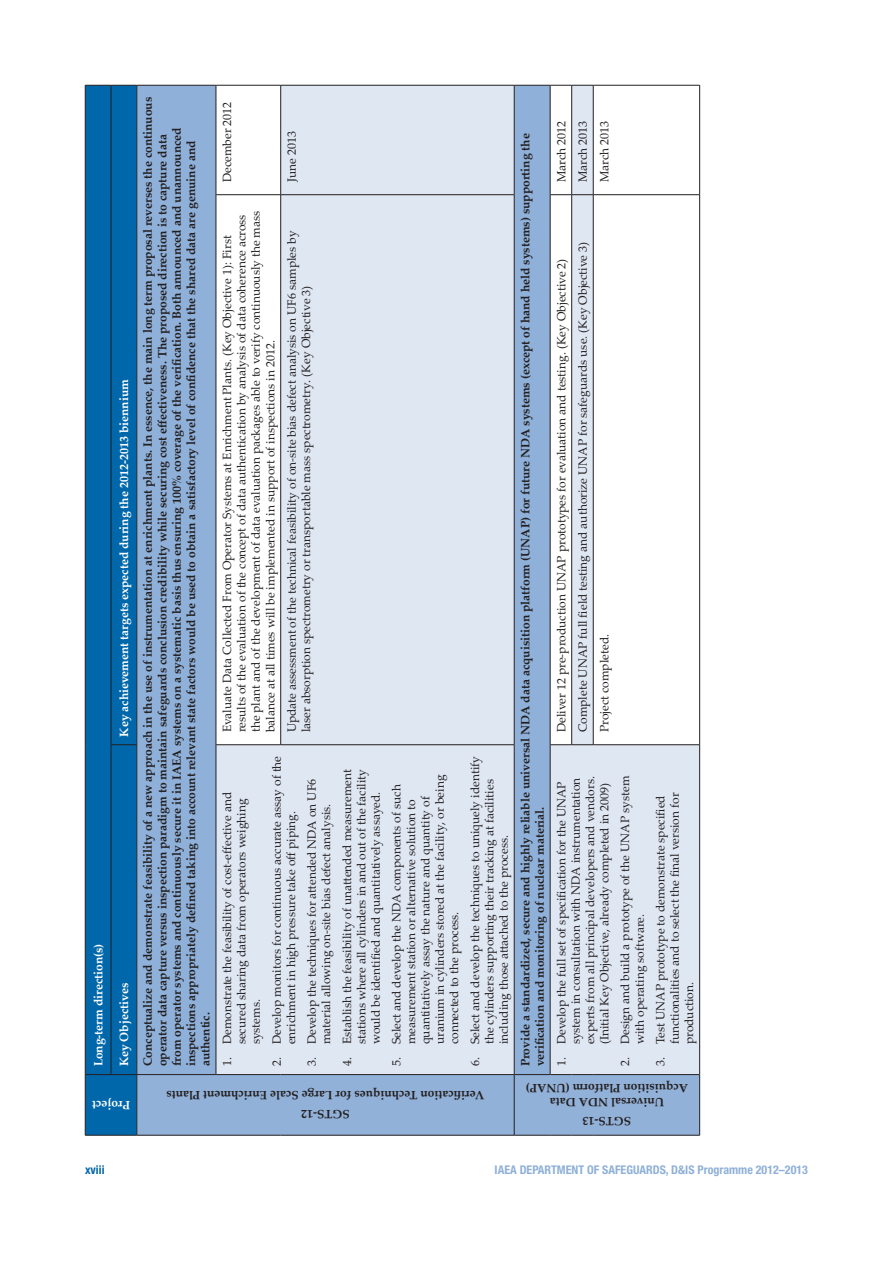
<style>
.page{position:relative;width:893px;height:1263px;background:#fff}
.page>*{position:absolute;margin:0;border:0;box-sizing:border-box;transform-origin:0 0}
.t1{font:12px/14.4px "Palatino Linotype";color:#231f20}
.t2{font:700 12px/14.4px "Palatino Linotype";color:#231f20;text-align:center}
.t3{font:700 12px/25.8px "Palatino Linotype";color:#fff}
.t4{font:700 condensed 12px "Helvetica Neue";color:#8fb0d8}
.t5{font:700 condensed 12px "Helvetica Neue";color:#0067aa}
</style>
<div class="page">
<div style="left:86px;top:86px;width:51px;height:988px;background:#0067aa"></div>
<div style="left:138px;top:86px;width:78px;height:988px;background:#8fb0d8"></div>
<svg style="left:217px;top:86px;width:482px;height:988px;fill:#dfe7f3"></svg>
<hr style="left:137px;top:85px;width:79px;height:1px;background:#231f20">
<hr style="left:216px;top:745px;width:1px;height:330px;background:#231f20">
<hr style="left:216px;top:195px;width:1px;height:550px;background:#231f20">
<hr style="left:216px;top:744px;width:64px;height:1px;background:#231f20">
<hr style="left:216px;top:85px;width:1px;height:110px;background:#231f20">
<hr style="left:216px;top:194px;width:64px;height:1px;background:#231f20">
<hr style="left:216px;top:85px;width:64px;height:1px;background:#231f20">
<hr style="left:280px;top:195px;width:1px;height:550px;background:#231f20">
<hr style="left:281px;top:744px;width:233px;height:1px;background:#231f20">
<hr style="left:280px;top:85px;width:1px;height:110px;background:#231f20">
<hr style="left:281px;top:194px;width:233px;height:1px;background:#231f20">
<hr style="left:281px;top:85px;width:233px;height:1px;background:#231f20">
<hr style="left:514px;top:745px;width:1px;height:329px;background:#231f20">
<hr style="left:514px;top:195px;width:1px;height:550px;background:#231f20">
<hr style="left:514px;top:85px;width:1px;height:110px;background:#231f20">
<hr style="left:514px;top:85px;width:36px;height:1px;background:#231f20">
<hr style="left:550px;top:745px;width:1px;height:330px;background:#231f20">
<hr style="left:550px;top:195px;width:1px;height:550px;background:#231f20">
<hr style="left:550px;top:85px;width:1px;height:110px;background:#231f20">
<hr style="left:571px;top:195px;width:1px;height:550px;background:#231f20">
<svg style="left:550px;top:744px;width:43px;height:1px"></svg>
<hr style="left:571px;top:85px;width:1px;height:110px;background:#231f20">
<svg style="left:550px;top:194px;width:43px;height:1px"></svg>
<svg style="left:550px;top:85px;width:43px;height:1px"></svg>
<hr style="left:593px;top:195px;width:1px;height:550px;background:#231f20">
<hr style="left:593px;top:744px;width:106px;height:1px;background:#231f20">
<hr style="left:593px;top:85px;width:1px;height:110px;background:#231f20">
<hr style="left:593px;top:194px;width:106px;height:1px;background:#231f20">
<hr style="left:593px;top:85px;width:106px;height:1px;background:#231f20">
<hr style="left:699px;top:745px;width:1px;height:329px;background:#231f20">
<hr style="left:699px;top:195px;width:1px;height:550px;background:#231f20">
<hr style="left:699px;top:85px;width:1px;height:110px;background:#231f20">
<hr style="left:85px;top:745px;width:1px;height:329px;background:#231f20">
<hr style="left:85px;top:195px;width:1px;height:550px;background:#231f20">
<hr style="left:85px;top:85px;width:1px;height:110px;background:#231f20">
<hr style="left:111px;top:745px;width:1px;height:330px;background:#231f20">
<svg style="left:85px;top:1074px;width:615px;height:62px;background:#82a5cc"></svg>
<hr style="left:111px;top:195px;width:1px;height:550px;background:#231f20">
<svg style="left:111px;top:744px;width:26px;height:1px"></svg>
<hr style="left:111px;top:85px;width:1px;height:110px;background:#231f20">
<svg style="left:85px;top:85px;width:52px;height:1px"></svg>
<hr style="left:137px;top:745px;width:1px;height:329px;background:#231f20">
<hr style="left:137px;top:195px;width:1px;height:550px;background:#231f20">
<hr style="left:137px;top:85px;width:1px;height:110px;background:#231f20">
<p class="t3" style="left:111px;top:737px;width:359px;rotate:-90deg">Key achievement targets expected during the 2012-2013 biennium</p>
<p class="t3" style="left:85px;top:1066px;width:124px;rotate:-90deg">Long-term direction(s)<br>Key Objectives</p>
<p class="t3" style="left:130px;top:1118px;width:39px;rotate:-180deg">Project</p>
<p class="t2" style="left:140px;top:1066px;width:971px;text-align:left;rotate:-90deg">Conceptualize and demonstrate feasibility of a new approach in the use of instrumentation at enrichment plants. In essence, the main long term proposal reverses the continuous operator data capture versus inspection paradigm to maintain safeguards conclusion credibility while securing cost effectiveness. The proposed direction is to capture data<br>from operator systems and continuously secure it in IAEA systems on a systematic basis thus ensuring 100% coverage of the verification. Both announced and unannounced inspections appropriately defined taking into account relevant state factors would be used to obtain a satisfactory level of confidence that the shared data are genuine and authentic.</p>
<p class="t1" style="left:219px;top:182px;width:82px;rotate:-90deg">December 2012</p>
<p class="t1" style="left:284px;top:182px;width:52px;rotate:-90deg">June 2013</p>
<p class="t1" style="left:219px;top:732px;width:523px;rotate:-90deg">Evaluate Data Collected From Operator Systems at Enrichment Plants. (Key Objective 1): First results of the evaluation of the concept of data authentication by analysis of data coherence across the plant and of the development of data evaluation packages able to verify continuously the mass balance at all times will be implemented in support of inspections in 2012.</p>
<p class="t1" style="left:284px;top:732px;width:503px;rotate:-90deg">Update assessment of the technical feasibility of on-site bias defect analysis on UF6 samples by laser absorption spectrometry or transportable mass spectrometry. (Key Objective 3)</p>
<p class="t1" style="left:219px;top:1044px;width:254px;text-indent:-22px;rotate:-90deg">1. Demonstrate the feasibility of cost-effective and secured sharing data from operators weighing systems.</p>
<p class="t1" style="left:269px;top:1044px;width:290px;text-indent:-22px;rotate:-90deg">2. Develop monitors for continuous accurate assay of the enrichment in high pressure take off piping.</p>
<p class="t1" style="left:304px;top:1066px;width:289px;text-align:center;rotate:-90deg">3. Develop the techniques for attended NDA on UF6 material allowing on-site bias defect analysis.</p>
<p class="t1" style="left:339px;top:1044px;width:277px;text-align:justify;text-indent:-22px;rotate:-90deg">4. Establish the feasibility of unattended measurement stations where all cylinders in and out of the facility would be identified and quantitatively assayed.</p>
<p class="t1" style="left:389px;top:1044px;width:271px;text-indent:-22px;rotate:-90deg">5. Select and develop the NDA components of such measurement station or alternative solution to quantitatively assay the nature and quantity of uranium in cylinders stored at the facility, or being connected to the process.</p>
<p class="t1" style="left:467px;top:1044px;width:290px;text-indent:-22px;rotate:-90deg">6. Select and develop the techniques to uniquely identify the cylinders supporting their tracking at facilities including those attached to the process.</p>
<p class="t2" style="left:484px;top:1124px;width:319px;line-height:18.6px;rotate:-180deg">SGTS-12<br>Verification Techniques for Large Scale Enrichment Plants</p>
<p class="t2" style="left:518px;top:1066px;width:934px;text-align:left;rotate:-90deg">Provide a standardized, secure and highly reliable universal NDA data acquisition platform (UNAP) for future NDA systems (except of hand held systems) supporting the verification and monitoring of nuclear material.</p>
<p class="t1" style="left:554px;top:182px;width:63px;rotate:-90deg">March 2012</p>
<p class="t1" style="left:575px;top:182px;width:63px;rotate:-90deg">March 2013</p>
<p class="t1" style="left:597px;top:182px;width:63px;rotate:-90deg">March 2013</p>
<p class="t1" style="left:554px;top:732px;width:475px;rotate:-90deg">Deliver 12 pre-production UNAP prototypes for evaluation and testing. (Key Objective 2)</p>
<p class="t1" style="left:575px;top:732px;width:492px;rotate:-90deg">Complete UNAP full field testing and authorize UNAP for safeguards use. (Key Objective 3)</p>
<p class="t1" style="left:597px;top:732px;width:100px;rotate:-90deg">Project completed.</p>
<p class="t1" style="left:554px;top:1044px;width:270px;text-indent:-22px;rotate:-90deg">1. Develop the full set of specification for the UNAP system in consultation with NDA instrumentation experts from all principal developers and vendors. (Initial Key Objective, already completed in 2009)</p>
<p class="t1" style="left:618px;top:1044px;width:270px;text-indent:-22px;rotate:-90deg">2. Design and build a prototype of the UNAP system with operating software.</p>
<p class="t1" style="left:653px;top:1044px;width:253px;text-indent:-22px;rotate:-90deg">3. Test UNAP prototype to demonstrate specified functionalities and to select the final version for production.</p>
<p class="t2" style="left:688px;top:1096px;width:164px;rotate:-180deg">Acquisition Platform (UNAP)</p>
<p class="t2" style="left:664px;top:1131px;width:116px;line-height:18.6px;rotate:-180deg">SGTS-13<br>Universal NDA Data</p>
<p class="t5" style="left:85px;top:1162px;width:21px">xviii</p>
<p class="t4" style="left:495px;top:1162px;width:315px">IAEA DEPARTMENT OF SAFEGUARDS, D&amp;IS Programme 2012–2013</p>
</div>
